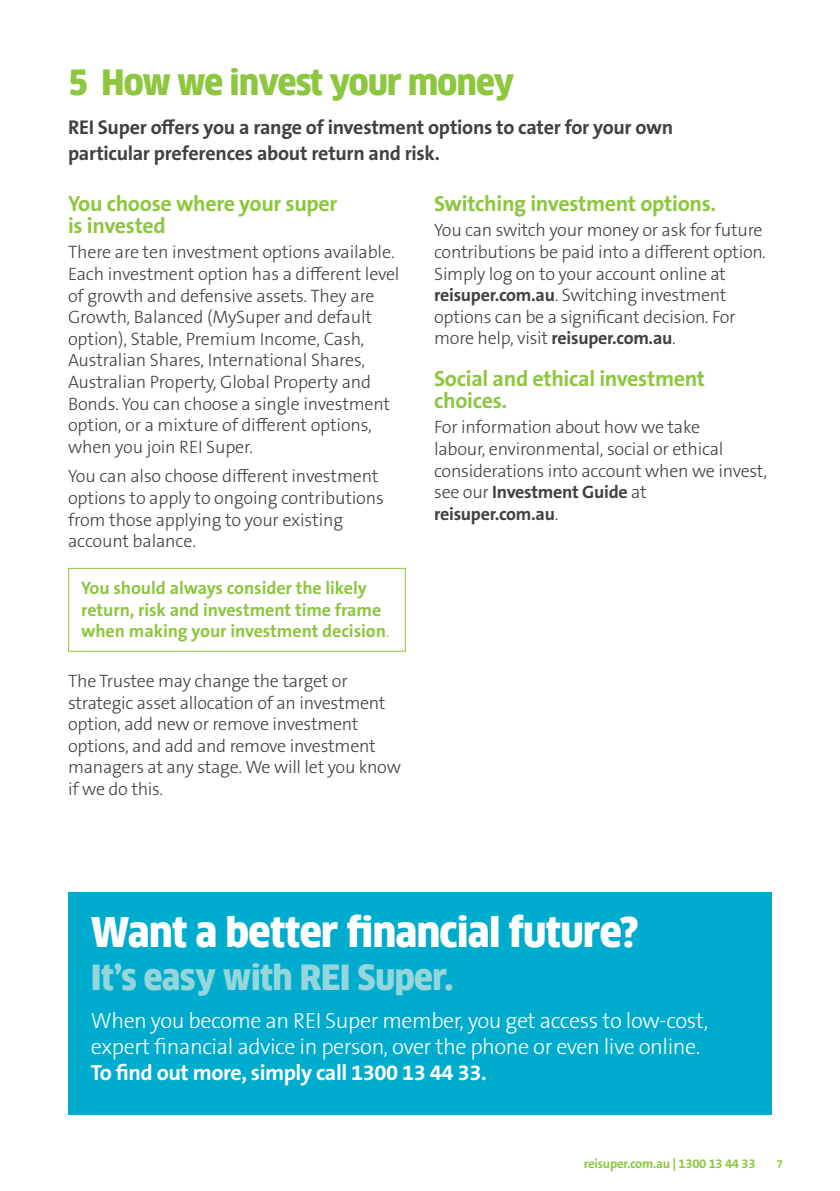
<style>
.page{position:relative;width:840px;height:1191px;background:#fff}
.page>*{position:absolute;margin:0;border:0;box-sizing:border-box;transform-origin:0 0}
.t1{font:900 40px "Clan Offc Narr";letter-spacing:-.015em;color:#fff}
.t2{font:900 34px "Clan Offc Narr";letter-spacing:-.02em;color:#8dc63f}
.t3{font:900 34px "Clan Offc Narr";letter-spacing:-.015em;color:#94d6dc}
.t4{font:300 22px/26px "The Sans B W3";letter-spacing:-.02em;color:#fff}
.t5{font:700 22px/22px "The Sans B W7";letter-spacing:-.015em;color:#8dc63f}
.t6{font:700 22px "The Sans B W7";letter-spacing:-.02em;color:#fff}
.t7{font:700 20px/26px "The Sans B W7";letter-spacing:-.015em;color:#414042}
.t8{font:300 18px/21.6px "The Sans B W3";letter-spacing:-.015em;color:#414042}
.t9{font:700 18px/21.6px "The Sans B W7";letter-spacing:-.005em;color:#8dc63f}
.t10{font:700 18px/21.6px "The Sans B W7";letter-spacing:-.015em;color:#414042}
.t11{font:700 13px "The Sans B W7";letter-spacing:-.02em;color:#8dc63f}
.t12{font:700 12px "The Sans B W7";color:#98cb4f}
.s1{font-family:"The Sans B W3";font-weight:300}
.s2{font-family:"The Sans B W7";font-weight:700}
</style>
<div class="page">
<div style="left:68px;top:568px;width:337px;height:84px;border:1px solid #8dc63f"></div>
<div style="left:68px;top:892px;width:703px;height:222px;background:#00accd"></div>
<h2 class="t2" style="left:68px;top:63px;width:447px">5 How we invest your money</h2>
<p class="t7" style="left:68px;top:115px;width:606px">REI Super offers you a range of investment options to cater for your own particular preferences about return and risk.</p>
<p class="t5" style="left:68px;top:192px;width:271px">You choose where your super is invested</p>
<p class="t8" style="left:68px;top:242px;width:333px">There are ten investment options available.<br>Each investment option has a different level of growth and defensive assets. They are Growth, Balanced (MySuper and default option), Stable, Premium Income, Cash, Australian Shares, International Shares, Australian Property, Global Property and Bonds. You can choose a single investment option, or a mixture of different options, when you join REI Super.</p>
<p class="t8" style="left:68px;top:465px;width:317px">You can also choose different investment options to apply to ongoing contributions from those applying to your existing account balance.</p>
<p class="t9" style="left:81px;top:577px;width:310px">You should always consider the likely return, risk and investment time frame when making your investment decision<span class="s1">.</span></p>
<p class="t8" style="left:68px;top:670px;width:334px">The Trustee may change the target or strategic asset allocation of an investment option, add new or remove investment options, and add and remove investment managers at any stage. We will let you know if we do this.</p>
<p class="t5" style="left:434px;top:192px;width:283px">Switching investment options.</p>
<p class="t8" style="left:434px;top:220px;width:333px">You can switch your money or ask for future contributions be paid into a different option.<br>Simply log on to your account online at <span class="s2">reisuper.com.au</span>. Switching investment options can be a significant decision. For more help, visit <span class="s2">reisuper.com.au</span>.</p>
<p class="t5" style="left:434px;top:367px;width:272px">Social and ethical investment choices.</p>
<p class="t8" style="left:434px;top:416px;width:334px">For information about how we take<br>labour, environmental, social or ethical considerations into account when we invest,</p>
<p class="t10" style="left:434px;top:481px;width:214px"><span class="s1">see our</span> Investment Guide <span class="s1">at </span>reisuper.com.au<span class="s1">.</span></p>
<h1 class="t1" style="left:91px;top:910px;width:548px">Want a better financial future?</h1>
<h2 class="t3" style="left:91px;top:958px;width:364px">It’s easy with REI Super.</h2>
<p class="t4" style="left:91px;top:1007px;width:618px">When you become an REI Super member, you get access to low-cost, expert financial advice in person, over the phone or even live online.</p>
<p class="t6" style="left:91px;top:1058px;width:397px">To find out more, simply call 1300 13 44 33.</p>
<p class="t11" style="left:583px;top:1155px;width:173px">reisuper.com.au | 1300 13 44 33</p>
<p class="t12" style="left:776px;top:1155px;width:8px">7</p>
</div>
